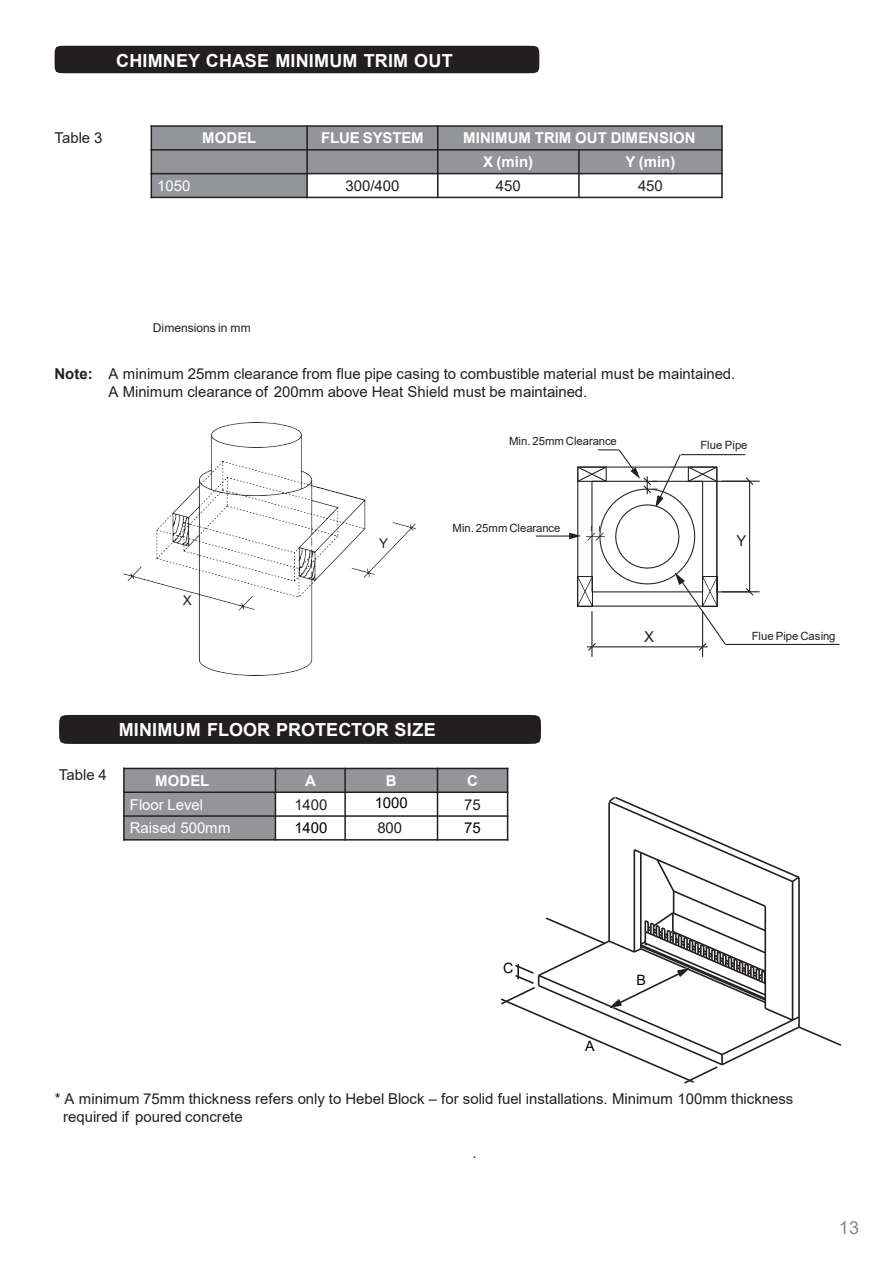
<style>
.page{position:relative;width:893px;height:1264px;background:#fff}
.page>*{position:absolute;margin:0;border:0;box-sizing:border-box;transform-origin:0 0}
.t1{font:700 18px "Arial";letter-spacing:.01em;color:#fff}
.t2{font:18px "Arial";color:#898989}
.t3{font:15px "Arial";color:#231f20}
.t4{font:700 15px "Arial";color:#fff}
.t5{font:15px "Arial";color:#fff}
.t6{font:15px "Arial";color:#000}
.t7{font:14.25px "Arial";color:#000}
.t8{font:13.5px "Arial";color:#231f20}
.t9{font:12px "Arial";letter-spacing:-.005em;color:#231f20}
.t10{font:11.4px "Arial";color:#231f20}
.s1{font-weight:700}
</style>
<div class="page">
<img style="left:124px;top:422px;width:291px;height:253px">
<hr style="left:591px;top:611px;width:1px;height:45px;background:#231f20">
<hr style="left:702px;top:611px;width:1px;height:45px;background:#231f20">
<hr style="left:721px;top:480px;width:38px;height:1px;background:#231f20">
<hr style="left:721px;top:591px;width:38px;height:1px;background:#231f20">
<svg style="left:745px;top:477px;width:9px;height:9px"></svg>
<svg style="left:744px;top:586px;width:10px;height:10px"></svg>
<div style="left:716px;top:480px;width:34px;height:112px;border:1px solid #231f20"></div>
<hr style="left:680px;top:454px;width:65px;height:1px;background:#231f20">
<hr style="left:725px;top:643px;width:114px;height:2px;background:#231f20">
<hr style="left:536px;top:535px;width:35px;height:1px;background:#231f20">
<svg style="left:569px;top:449px;width:158px;height:202px"></svg>
<div style="left:151px;top:126px;width:156px;height:24px;background:#939598"></div>
<div style="left:307px;top:126px;width:130px;height:24px;background:#939598"></div>
<div style="left:437px;top:126px;width:285px;height:24px;background:#939598"></div>
<div style="left:151px;top:150px;width:156px;height:24px;background:#939598"></div>
<div style="left:307px;top:150px;width:130px;height:24px;background:#939598"></div>
<div style="left:437px;top:150px;width:142px;height:24px;background:#939598"></div>
<div style="left:579px;top:150px;width:143px;height:24px;background:#939598"></div>
<div style="left:151px;top:174px;width:156px;height:23px;background:#939598"></div>
<hr style="left:306px;top:125px;width:2px;height:49px;background:#231f20">
<hr style="left:306px;top:174px;width:2px;height:24px;background:#231f20">
<hr style="left:437px;top:125px;width:1px;height:49px;background:#231f20">
<svg style="left:437px;top:174px;width:1px;height:23px"></svg>
<svg style="left:578px;top:150px;width:1px;height:47px"></svg>
<hr style="left:150px;top:149px;width:572px;height:1px;background:#231f20">
<hr style="left:150px;top:173px;width:572px;height:1px;background:#231f20">
<hr style="left:150px;top:125px;width:2px;height:73px;background:#231f20">
<hr style="left:721px;top:125px;width:1px;height:73px;background:#231f20">
<hr style="left:150px;top:125px;width:572px;height:2px;background:#231f20">
<hr style="left:150px;top:197px;width:572px;height:1px;background:#231f20">
<svg style="left:54px;top:45px;width:486px;height:29px;background:#2f2b2c"></svg>
<div style="left:124px;top:768px;width:151px;height:24px;background:#939598"></div>
<div style="left:275px;top:768px;width:70px;height:24px;background:#939598"></div>
<div style="left:345px;top:768px;width:92px;height:24px;background:#939598"></div>
<div style="left:437px;top:768px;width:70px;height:24px;background:#939598"></div>
<div style="left:124px;top:792px;width:151px;height:23px;background:#939598"></div>
<div style="left:124px;top:815px;width:151px;height:24px;background:#939598"></div>
<hr style="left:274px;top:767px;width:2px;height:25px;background:#231f20">
<hr style="left:274px;top:792px;width:2px;height:48px;background:#231f20">
<hr style="left:344px;top:767px;width:2px;height:25px;background:#231f20">
<hr style="left:344px;top:792px;width:2px;height:48px;background:#231f20">
<hr style="left:436px;top:767px;width:2px;height:25px;background:#231f20">
<hr style="left:436px;top:792px;width:2px;height:48px;background:#231f20">
<hr style="left:123px;top:791px;width:385px;height:1px;background:#231f20">
<hr style="left:123px;top:815px;width:385px;height:1px;background:#231f20">
<hr style="left:123px;top:767px;width:2px;height:73px;background:#231f20">
<hr style="left:507px;top:767px;width:1px;height:73px;background:#231f20">
<hr style="left:123px;top:767px;width:385px;height:2px;background:#231f20">
<hr style="left:123px;top:838px;width:385px;height:2px;background:#231f20">
<svg style="left:499px;top:794px;width:343px;height:290px"></svg>
<svg style="left:59px;top:714px;width:482px;height:30px;background:#2b2728"></svg>
<p class="t1" style="left:116px;top:48px;width:338px">CHIMNEY CHASE MINIMUM TRIM OUT</p>
<p class="t3" style="left:54px;top:128px;width:49px">Table 3</p>
<p class="t4" style="left:202px;top:128px;width:56px">MODEL</p>
<p class="t4" style="left:321px;top:128px;width:104px">FLUE SYSTEM</p>
<p class="t4" style="left:463px;top:128px;width:234px">MINIMUM TRIM OUT DIMENSION</p>
<p class="t4" style="left:483px;top:151px;width:51px">X (min)</p>
<p class="t4" style="left:625px;top:151px;width:51px">Y (min)</p>
<p class="t5" style="left:157px;top:175px;width:35px">1050</p>
<p class="t3" style="left:345px;top:175px;width:55px">300/400</p>
<p class="t3" style="left:495px;top:175px;width:26px">450</p>
<p class="t3" style="left:638px;top:175px;width:26px">450</p>
<p class="t9" style="left:153px;top:319px;width:99px">Dimensions in mm</p>
<p class="t3" style="left:54px;top:363px;width:682px"><span class="s1">Note:</span> A minimum 25mm clearance from flue pipe casing to combustible material must be maintained.</p>
<p class="t3" style="left:108px;top:381px;width:480px">A Minimum clearance of 200mm above Heat Shield must be maintained.</p>
<p class="t8" style="left:183px;top:591px;width:11px">X</p>
<p class="t8" style="left:379px;top:534px;width:11px">Y</p>
<p class="t10" style="left:509px;top:433px;width:109px">Min. 25mm Clearance</p>
<p class="t10" style="left:452px;top:520px;width:109px">Min. 25mm Clearance</p>
<p class="t3" style="left:644px;top:626px;width:11px">X</p>
<p class="t3" style="left:59px;top:764px;width:49px">Table 4</p>
<p class="t1" style="left:119px;top:716px;width:318px">MINIMUM FLOOR PROTECTOR SIZE</p>
<p class="t4" style="left:155px;top:769px;width:56px">MODEL</p>
<p class="t4" style="left:305px;top:769px;width:12px">A</p>
<p class="t4" style="left:386px;top:769px;width:12px">B</p>
<p class="t4" style="left:467px;top:769px;width:12px">C</p>
<p class="t5" style="left:130px;top:793px;width:75px">Floor Level</p>
<p class="t3" style="left:294px;top:793px;width:35px">1400</p>
<p class="t3" style="left:377px;top:817px;width:26px">800</p>
<p class="t6" style="left:374px;top:792px;width:35px">1000</p>
<p class="t3" style="left:464px;top:793px;width:18px">75</p>
<p class="t5" style="left:130px;top:817px;width:102px">Raised 500mm</p>
<p class="t6" style="left:294px;top:817px;width:35px">1400</p>
<p class="t6" style="left:464px;top:817px;width:18px">75</p>
<p class="t10" style="left:700px;top:437px;width:49px">Flue Pipe</p>
<p class="t3" style="left:736px;top:530px;width:11px">Y</p>
<p class="t10" style="left:751px;top:628px;width:85px">Flue Pipe Casing</p>
<p class="t7" style="left:503px;top:958px;width:12px">C</p>
<p class="t7" style="left:585px;top:1035px;width:11px">A</p>
<p class="t7" style="left:636px;top:969px;width:11px">B</p>
<p class="t3" style="left:55px;top:1088px;width:740px">* A minimum 75mm thickness refers only to Hebel Block – for solid fuel installations. Minimum 100mm thickness</p>
<p class="t3" style="left:63px;top:1106px;width:181px">required if poured concrete</p>
<p class="t3" style="left:472px;top:1142px;width:6px">.</p>
<p class="t2" style="left:838px;top:1215px;width:22px">13</p>
</div>
